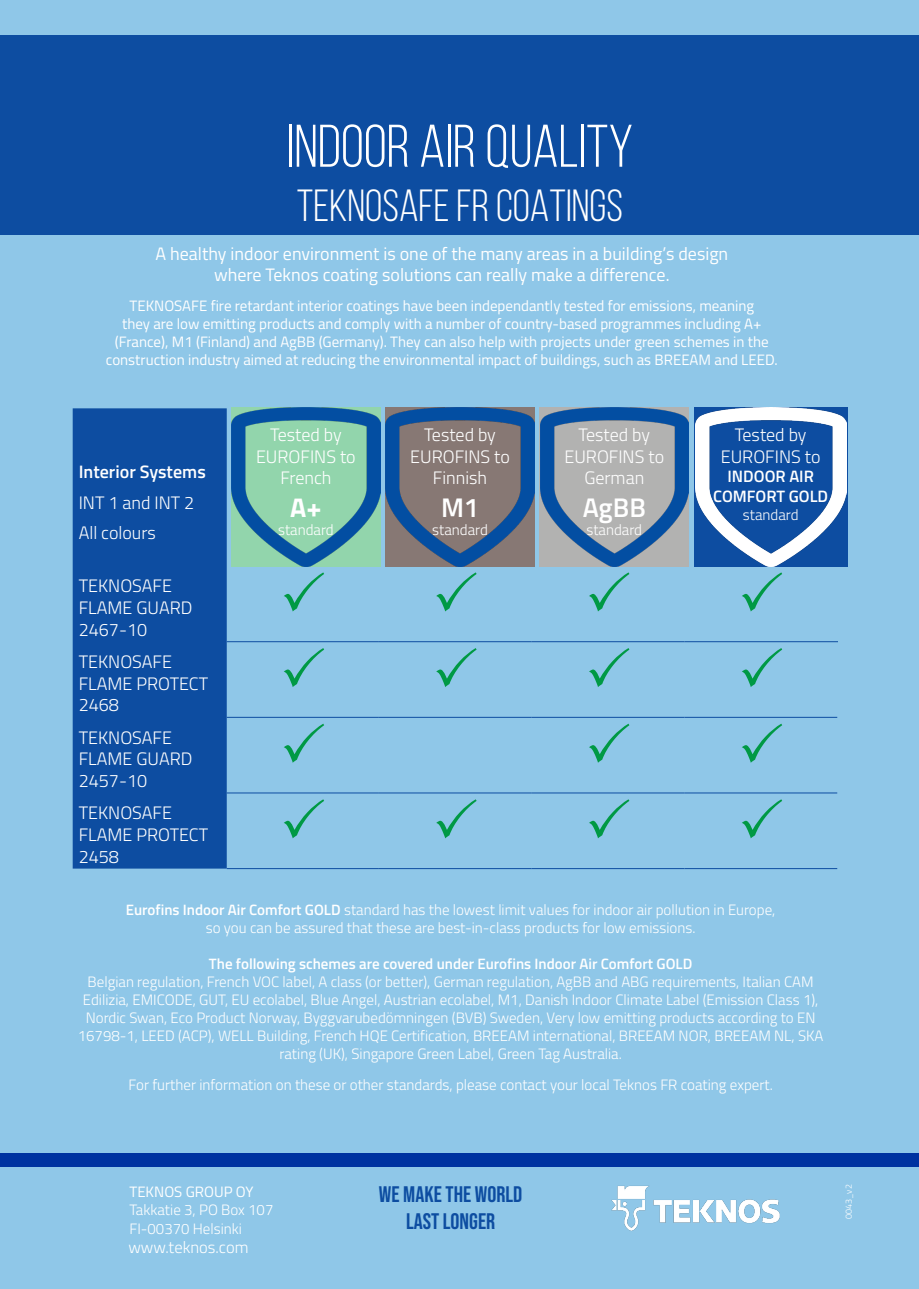
<style>
.page{position:relative;width:919px;height:1289px;background:#fff}
.page>*{position:absolute;margin:0;border:0;box-sizing:border-box;transform-origin:0 0}
.t1{font:60px "Bebas Neue";color:#fff}
.t2{font:45px "Bebas Neue";color:#fff}
.t3{font:600 27px "Titillium Web";color:#fff}
.t4{font:700 27px "Titillium Web";color:#fff}
.t5{font:22.5px/27px "Bebas Neue";color:#0d4da1;text-align:center}
.t6{font:300 18px/21.6px "Titillium Web";color:#fff}
.t7{font:18px/21.6px "Titillium Web";color:#fff;text-align:center}
.t8{font:600 18px "Titillium Web";color:#fff}
.t9{font:600 16.5px/19.8px "Titillium Web";color:#fff;text-align:center}
.t10{font:300 16.5px "Titillium Web";color:#fff}
.t11{font:300 15px/18px "Titillium Web";color:#fff;text-align:center}
.t12{font:15px/18px "Titillium Web";color:#fff;text-align:center}
.t13{font:600 15px "Titillium Web";color:#fff}
.t14{font:300 9px "Titillium Web";color:#fff}
.s1{font-weight:600}
</style>
<div class="page">
<div style="left:0;top:0;width:918px;height:1288px;background:#8fc7e8"></div>
<img style="left:611px;top:1185px;width:169px;height:46px">
<div style="left:0;top:35px;width:918px;height:200px;background:#0d4da1"></div>
<div style="left:73px;top:408px;width:154px;height:460px;background:#0d4da1"></div>
<hr style="left:379px;top:641px;width:152px;height:1px;background:#0d4da1">
<hr style="left:531px;top:641px;width:153px;height:1px;background:#0d4da1">
<hr style="left:379px;top:717px;width:152px;height:1px;background:#0d4da1">
<hr style="left:531px;top:717px;width:153px;height:1px;background:#0d4da1">
<hr style="left:684px;top:641px;width:153px;height:1px;background:#0d4da1">
<hr style="left:684px;top:717px;width:153px;height:1px;background:#0d4da1">
<hr style="left:227px;top:792px;width:152px;height:1px;background:#0d4da1">
<hr style="left:379px;top:792px;width:152px;height:1px;background:#0d4da1">
<hr style="left:531px;top:792px;width:153px;height:1px;background:#0d4da1">
<hr style="left:684px;top:792px;width:153px;height:1px;background:#0d4da1">
<hr style="left:227px;top:868px;width:152px;height:1px;background:#0d4da1">
<hr style="left:379px;top:868px;width:152px;height:1px;background:#0d4da1">
<hr style="left:531px;top:868px;width:153px;height:1px;background:#0d4da1">
<hr style="left:684px;top:868px;width:153px;height:1px;background:#0d4da1">
<hr style="left:227px;top:641px;width:152px;height:1px;background:#0d4da1">
<hr style="left:227px;top:717px;width:152px;height:1px;background:#0d4da1">
<img style="left:232px;top:408px;width:148px;height:159px">
<img style="left:540px;top:408px;width:148px;height:159px">
<img style="left:386px;top:408px;width:148px;height:159px">
<img style="left:695px;top:408px;width:151px;height:159px">
<p class="t1" style="left:287px;top:114px;width:348px">INDOOR AIR QUALITY</p>
<p class="t2" style="left:297px;top:181px;width:327px">TEKNOSAFE FR COATINGS</p>
<p class="t7" style="left:155px;top:242px;width:574px">A healthy indoor environment is one of the many areas in a building’s design where Teknos coating solutions can really make a difference.</p>
<p class="t12" style="left:106px;top:296px;width:673px">TEKNOSAFE fire retardant interior coatings have been independantly tested for emissions, meaning<br>they are low emitting products and comply with a number of country-based programmes including A+ (France), M1 (Finland) and AgBB (Germany). They can also help with projects under green schemes in the construction industry aimed at reducing the environmental impact of buildings, such as BREEAM and LEED.</p>
<p class="t8" style="left:79px;top:458px;width:129px">Interior Systems</p>
<p class="t6" style="left:79px;top:490px;width:117px">INT 1 and INT 2</p>
<p class="t6" style="left:79px;top:521px;width:79px">All colours</p>
<p class="t6" style="left:79px;top:574px;width:115px">TEKNOSAFE<br>FLAME GUARD<br>2467-10</p>
<p class="t6" style="left:79px;top:650px;width:131px">TEKNOSAFE<br>FLAME PROTECT<br>2468</p>
<p class="t6" style="left:79px;top:725px;width:115px">TEKNOSAFE<br>FLAME GUARD<br>2457-10</p>
<p class="t6" style="left:79px;top:801px;width:131px">TEKNOSAFE<br>FLAME PROTECT<br>2458</p>
<p class="t6" style="left:256px;top:423px;width:101px;text-align:center">Tested by<br>EUROFINS to<br>French</p>
<p class="t4" style="left:290px;top:486px;width:33px">A+</p>
<p class="t11" style="left:278px;top:519px;width:57px">standard</p>
<p class="t6" style="left:410px;top:423px;width:101px;text-align:center">Tested by<br>EUROFINS to<br>Finnish</p>
<p class="t3" style="left:441px;top:487px;width:40px">M1</p>
<p class="t11" style="left:432px;top:519px;width:57px">standard</p>
<p class="t6" style="left:564px;top:423px;width:101px;text-align:center">Tested by<br>EUROFINS to<br>German</p>
<p class="t3" style="left:582px;top:487px;width:65px">AgBB</p>
<p class="t11" style="left:586px;top:519px;width:57px">standard</p>
<p class="t6" style="left:720px;top:423px;width:101px;text-align:center">Tested by<br>EUROFINS to</p>
<p class="t9" style="left:713px;top:466px;width:116px">INDOOR AIR<br>COMFORT GOLD</p>
<p class="t11" style="left:742px;top:505px;width:57px">standard</p>
<p class="t11" style="left:126px;top:900px;width:651px"><span class="s1">Eurofins Indoor Air Comfort GOLD</span> standard has the lowest limit values for indoor air pollution in Europe,</p>
<p class="t11" style="left:206px;top:918px;width:491px">so you can be assured that these are best-in-class products for low emissions.</p>
<p class="t13" style="left:209px;top:952px;width:485px">The following schemes are covered under Eurofins Indoor Air Comfort GOLD</p>
<p class="t11" style="left:78px;top:972px;width:747px">Belgian regulation, French VOC label, A class (or better), German regulation, AgBB and ABG requirements, Italian CAM Edilizia, EMICODE, GUT, EU ecolabel, Blue Angel, Austrian ecolabel, M1, Danish Indoor Climate Label (Emission Class 1), Nordic Swan, Eco Product Norway, Byggvarubedömningen (BVB) Sweden, Very low emitting products according to EN 16798-1, LEED (ACP), WELL Building, French HQE Certification, BREEAM international, BREEAM NOR, BREEAM NL, SKA rating (UK), Singapore Green Label, Green Tag Australia.</p>
<p class="t11" style="left:128px;top:1074px;width:645px">For further information on these or other standards, please contact your local Teknos FR coating expert.</p>
<p class="t12" style="left:129px;top:1182px;width:125px">TEKNOS GROUP OY</p>
<p class="t11" style="left:129px;top:1200px;width:145px">Takkatie 3, PO Box 107</p>
<p class="t11" style="left:129px;top:1218px;width:114px">FI-00370 Helsinki</p>
<p class="t10" style="left:128px;top:1235px;width:122px">www.teknos.com</p>
<p class="t5" style="left:379px;top:1180px;width:145px">WE MAKE THE WORLD<br>LAST LONGER</p>
<p class="t14" style="left:841px;top:1219px;width:37px;rotate:-90deg">0043_v2</p>
</div>
